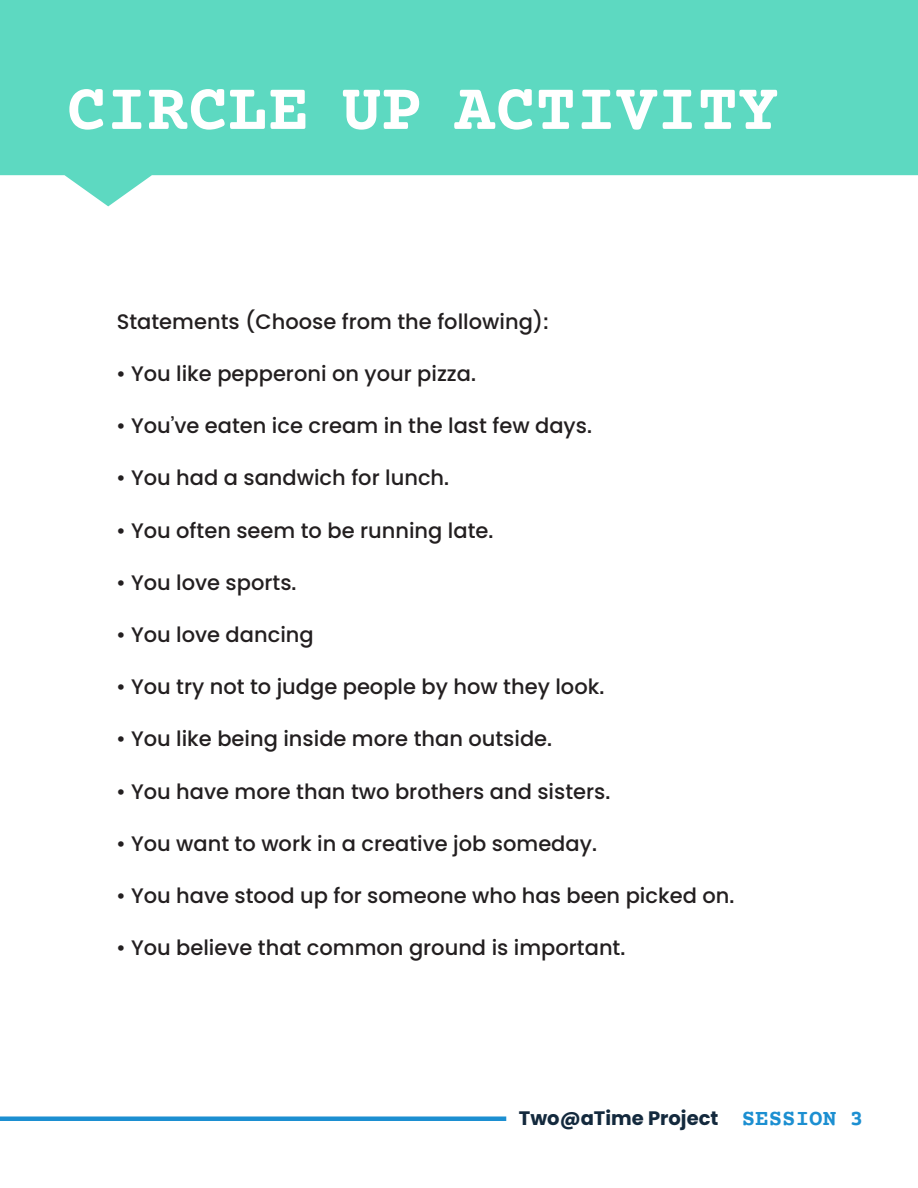
<style>
.page{position:relative;width:918px;height:1188px;background:#fff}
.page>*{position:absolute;margin:0;border:0;box-sizing:border-box;transform-origin:0 0}
.t1{font:700 67.5px "Courier Prime";color:#fff}
.Body{font:500 21px "Poppins";color:#231f20}
.t2{font:700 19.5px "Poppins";color:#13293d}
.s1{font-family:"Courier Prime";font-size:22.5px;color:#1c8fd1}
</style>
<div class="page">
<div style="left:0;top:1116px;width:506px;height:5px;background:#1c8fd1"></div>
<svg style="left:0;top:0;width:918px;height:206px;background:#74dec9"></svg>
<p class="t1" style="left:66px;top:70px;width:714px">CIRCLE UP ACTIVITY</p>
<p class="Body" style="left:117px;top:309px;width:434px">Statements (Choose from the following):</p>
<p class="Body" style="left:116px;top:361px;width:362px">• You like pepperoni on your pizza.</p>
<p class="Body" style="left:116px;top:414px;width:477px">• You’ve eaten ice cream in the last few days.</p>
<p class="Body" style="left:116px;top:466px;width:335px">• You had a sandwich for lunch.</p>
<p class="Body" style="left:116px;top:518px;width:379px">• You often seem to be running late.</p>
<p class="Body" style="left:116px;top:570px;width:182px">• You love sports.</p>
<p class="Body" style="left:116px;top:622px;width:199px">• You love dancing</p>
<p class="Body" style="left:116px;top:675px;width:490px">• You try not to judge people by how they look.</p>
<p class="Body" style="left:116px;top:727px;width:438px">• You like being inside more than outside.</p>
<p class="Body" style="left:116px;top:779px;width:496px">• You have more than two brothers and sisters.</p>
<p class="Body" style="left:116px;top:831px;width:482px">• You want to work in a creative job someday.</p>
<p class="Body" style="left:116px;top:883px;width:620px">• You have stood up for someone who has been picked on.</p>
<p class="Body" style="left:116px;top:936px;width:511px">• You believe that common ground is important.</p>
<p class="t2" style="left:519px;top:1107px;width:346px">Two@aTime Project <span class="s1">SESSION 3</span></p>
</div>
